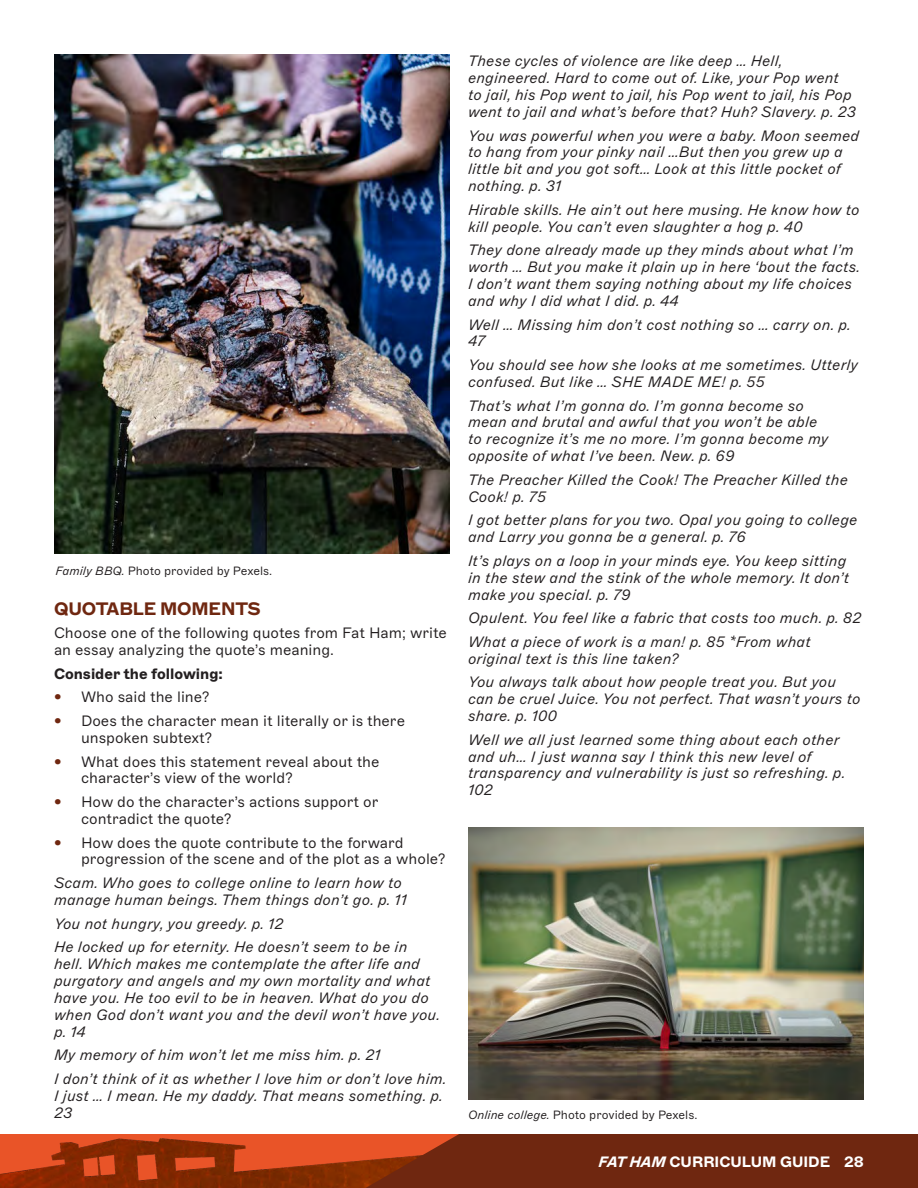
<style>
.page{position:relative;width:918px;height:1188px;background:#fff}
.page>*{position:absolute;margin:0;border:0;box-sizing:border-box;transform-origin:0 0}
.Standard_Paragraph{font:700 18px "ABC Marfa";letter-spacing:-.01em;color:#6f2710}
.Standard_Paragraph-2{font:italic 300 15px/16.8px "ABC Marfa";letter-spacing:.01em;color:#231f20}
.Standard_Paragraph-3{font:300 15px/16.8px "ABC Marfa";color:#231f20}
.t1{font:700 15px "ABC Marfa";color:#fff}
.Standard_Paragraph-4{font:700 15px "ABC Marfa";color:#231f20}
.t2{font:300 12px "ABC Marfa";color:#231f20}
.s1{font-style:italic}
.s2{font-weight:700;color:#6f2710}
</style>
<div class="page">
<div style="left:0;top:1134px;width:656px;height:54px;background:#e95428"></div>
<img style="left:0;top:1138px;width:362px;height:50px">
<svg style="left:362px;top:1134px;width:556px;height:54px;background:#772911"></svg>
<img style="left:54px;top:54px;width:396px;height:500px">
<img style="left:468px;top:827px;width:396px;height:273px">
<p class="t2" style="left:56px;top:564px;width:218px"><span class="s1">Family BBQ.</span> Photo provided by Pexels.</p>
<p class="Standard_Paragraph" style="left:54px;top:598px;width:208px">QUOTABLE MOMENTS</p>
<p class="Standard_Paragraph-3" style="left:54px;top:625px;width:394px">Choose one of the following quotes from Fat Ham; write an essay analyzing the quote’s meaning.</p>
<p class="Standard_Paragraph-4" style="left:54px;top:665px;width:170px">Consider the following:</p>
<p class="Standard_Paragraph-3" style="left:54px;top:689px;width:157px"><span class="s2">•</span> Who said the line?</p>
<p class="Standard_Paragraph-3" style="left:81px;top:713px;width:326px;text-indent:-27px"><span class="s2">•</span> Does the character mean it literally or is there unspoken subtext?</p>
<p class="Standard_Paragraph-3" style="left:81px;top:753px;width:300px;text-indent:-27px"><span class="s2">•</span> What does this statement reveal about the character’s view of the world?</p>
<p class="Standard_Paragraph-3" style="left:81px;top:794px;width:299px;text-indent:-27px"><span class="s2">•</span> How do the character’s actions support or contradict the quote?</p>
<p class="Standard_Paragraph-3" style="left:81px;top:834px;width:366px;text-indent:-27px"><span class="s2">•</span> How does the quote contribute to the forward progression of the scene and of the plot as a whole?</p>
<p class="Standard_Paragraph-2" style="left:54px;top:875px;width:354px">Scam. Who goes to college online to learn how to manage human beings. Them things don’t go. p. 11</p>
<p class="Standard_Paragraph-2" style="left:54px;top:915px;width:231px">You not hungry, you greedy. p. 12</p>
<p class="Standard_Paragraph-2" style="left:54px;top:939px;width:388px">He locked up for eternity. He doesn’t seem to be in hell. Which makes me contemplate the after life and purgatory and angels and my own mortality and what have you. He too evil to be in heaven. What do you do when God don’t want you and the devil won’t have you. p. 14</p>
<p class="Standard_Paragraph-2" style="left:54px;top:1047px;width:328px">My memory of him won’t let me miss him. p. 21</p>
<p class="Standard_Paragraph-2" style="left:54px;top:1070px;width:394px">I don’t think of it as whether I love him or don’t love him.<br>I just … I mean. He my daddy. That means something. p.<br>23</p>
<p class="Standard_Paragraph-2" style="left:468px;top:53px;width:390px">These cycles of violence are like deep … Hell, engineered. Hard to come out of. Like, your Pop went to jail, his Pop went to jail, his Pop went to jail, his Pop went to jail and what’s before that? Huh? Slavery. p. 23</p>
<p class="Standard_Paragraph-2" style="left:468px;top:127px;width:393px">You was powerful when you were a baby. Moon seemed to hang from your pinky nail …But then you grew up a little bit and you got soft… Look at this little pocket of nothing. p. 31</p>
<p class="Standard_Paragraph-2" style="left:468px;top:201px;width:393px">Hirable skills. He ain’t out here musing. He know how to kill people. You can’t even slaughter a hog p. 40</p>
<p class="Standard_Paragraph-2" style="left:468px;top:242px;width:394px">They done already made up they minds about what I’m worth … But you make it plain up in here ‘bout the facts.<br>I don’t want them saying nothing about my life choices and why I did what I did. p. 44</p>
<p class="Standard_Paragraph-2" style="left:468px;top:316px;width:384px">Well … Missing him don’t cost nothing so … carry on. p.<br>47</p>
<p class="Standard_Paragraph-2" style="left:468px;top:357px;width:392px">You should see how she looks at me sometimes. Utterly confused. But like … SHE MADE ME! p. 55</p>
<p class="Standard_Paragraph-2" style="left:468px;top:397px;width:362px">That’s what I’m gonna do. I’m gonna become so mean and brutal and awful that you won’t be able to recognize it’s me no more. I’m gonna become my opposite of what I’ve been. New. p. 69</p>
<p class="Standard_Paragraph-2" style="left:468px;top:471px;width:381px">The Preacher Killed the Cook! The Preacher Killed the<br>Cook! p. 75</p>
<p class="Standard_Paragraph-2" style="left:468px;top:512px;width:391px">I got better plans for you two. Opal you going to college and Larry you gonna be a general. p. 76</p>
<p class="Standard_Paragraph-2" style="left:468px;top:552px;width:383px">It’s plays on a loop in your minds eye. You keep sitting in the stew and the stink of the whole memory. It don’t make you special. p. 79</p>
<p class="Standard_Paragraph-2" style="left:468px;top:610px;width:395px">Opulent. You feel like a fabric that costs too much. p. 82</p>
<p class="Standard_Paragraph-2" style="left:468px;top:633px;width:344px">What a piece of work is a man! p. 85 *From what original text is this line taken?</p>
<p class="Standard_Paragraph-2" style="left:468px;top:674px;width:394px">You always talk about how people treat you. But you can be cruel Juice. You not perfect. That wasn’t yours to share. p. 100</p>
<p class="Standard_Paragraph-2" style="left:468px;top:731px;width:379px">Well we all just learned some thing about each other and uh… I just wanna say I think this new level of transparency and vulnerability is just so refreshing. p.<br>102</p>
<p class="t2" style="left:468px;top:1108px;width:231px"><span class="s1">Online college.</span> Photo provided by Pexels.</p>
<p class="t1" style="left:599px;top:1153px;width:267px"><span class="s1">FAT HAM</span> CURRICULUM GUIDE 28</p>
</div>
